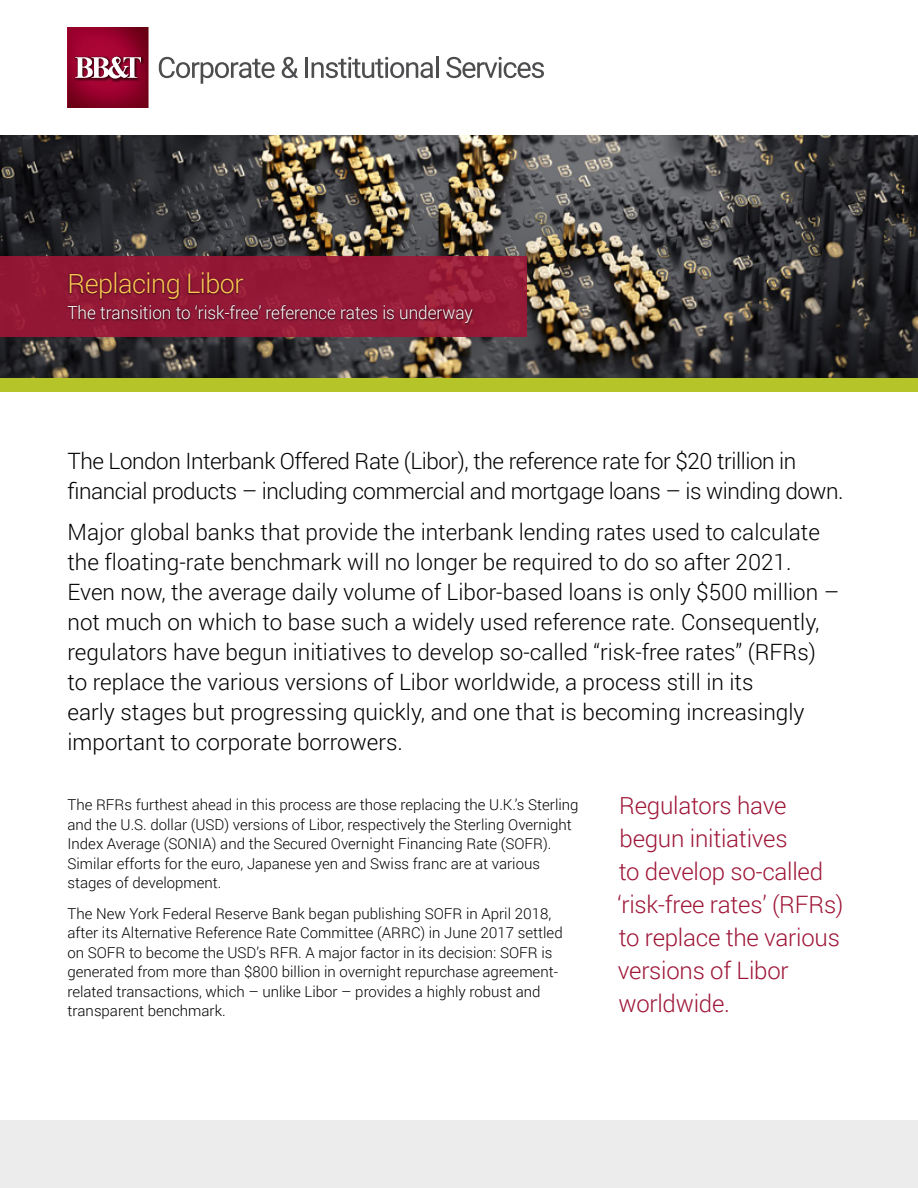
<style>
.page{position:relative;width:918px;height:1188px;background:#fff}
.page>*{position:absolute;margin:0;border:0;box-sizing:border-box;transform-origin:0 0}
.t1{font:300 27px "Roboto";letter-spacing:-.02em;color:#fec553}
.Pull_Quote{font:300 24px/33px "Roboto";letter-spacing:-.01em;color:#9e1637}
.Body{font:300 22.5px/30px "Roboto";color:#000}
.Body-2{font:300 22.5px/30px "Roboto";letter-spacing:-.02em;color:#000}
.t2{font:300 18px "Roboto";color:#fff;scale:.95 1}
.Body-3{font:300 15px/19.5px "Roboto";color:#000}
</style>
<div class="page">
<div style="left:0;top:1120px;width:918px;height:68px;background:#ececed"></div>
<img style="left:68px;top:27px;width:81px;height:81px">
<img style="left:74px;top:56px;width:71px;height:26px">
<svg style="left:75px;top:56px;width:66px;height:23px"></svg>
<svg style="left:159px;top:57px;width:116px;height:27px"></svg>
<svg style="left:282px;top:57px;width:16px;height:21px"></svg>
<hr style="left:306px;top:57px;width:2px;height:21px;background:#4d4d4f">
<svg style="left:312px;top:57px;width:121px;height:21px"></svg>
<hr style="left:436px;top:56px;width:2px;height:22px;background:#4d4d4f">
<svg style="left:446px;top:57px;width:98px;height:21px"></svg>
<div style="left:0;top:378px;width:918px;height:14px;background:#b5c428"></div>
<img style="left:0;top:135px;width:918px;height:243px">
<div style="left:0;top:256px;width:526px;height:82px;background:#931836"></div>
<div style="left:67px;top:273px;width:407px;height:53px;background:#000;opacity:.75"></div>
<p class="t1" style="left:68px;top:264px;width:178px">Replacing Libor</p>
<p class="t2" style="left:68px;top:300px;width:428px">The transition to ‘risk-free’ reference rates is underway</p>
<p class="Body-2" style="left:68px;top:445px;width:778px">The London Interbank Offered Rate (Libor), the reference rate for $20 trillion in financial products – including commercial and mortgage loans – is winding down.</p>
<p class="Body" style="left:68px;top:516px;width:773px">Major global banks that provide the interbank lending rates used to calculate the floating-rate benchmark will no longer be required to do so after 2021.<br>Even now, the average daily volume of Libor-based loans is only $500 million – not much on which to base such a widely used reference rate. Consequently, regulators have begun initiatives to develop so-called “risk-free rates” (RFRs) to replace the various versions of Libor worldwide, a process still in its<br>early stages but progressing quickly, and one that is becoming increasingly important to corporate borrowers.</p>
<p class="Body-3" style="left:68px;top:795px;width:513px">The RFRs furthest ahead in this process are those replacing the U.K.’s Sterling and the U.S. dollar (USD) versions of Libor, respectively the Sterling Overnight Index Average (SONIA) and the Secured Overnight Financing Rate (SOFR).<br>Similar efforts for the euro, Japanese yen and Swiss franc are at various stages of development.</p>
<p class="Body-3" style="left:68px;top:903px;width:497px">The New York Federal Reserve Bank began publishing SOFR in April 2018, after its Alternative Reference Rate Committee (ARRC) in June 2017 settled on SOFR to become the USD’s RFR. A major factor in its decision: SOFR is generated from more than $800 billion in overnight repurchase agreement&shy;related transactions, which – unlike Libor – provides a highly robust and transparent benchmark.</p>
<p class="Pull_Quote" style="left:617px;top:788px;width:228px">Regulators have begun initiatives<br>to develop so-called ‘risk-free rates’ (RFRs) to replace the various versions of Libor worldwide.</p>
</div>
